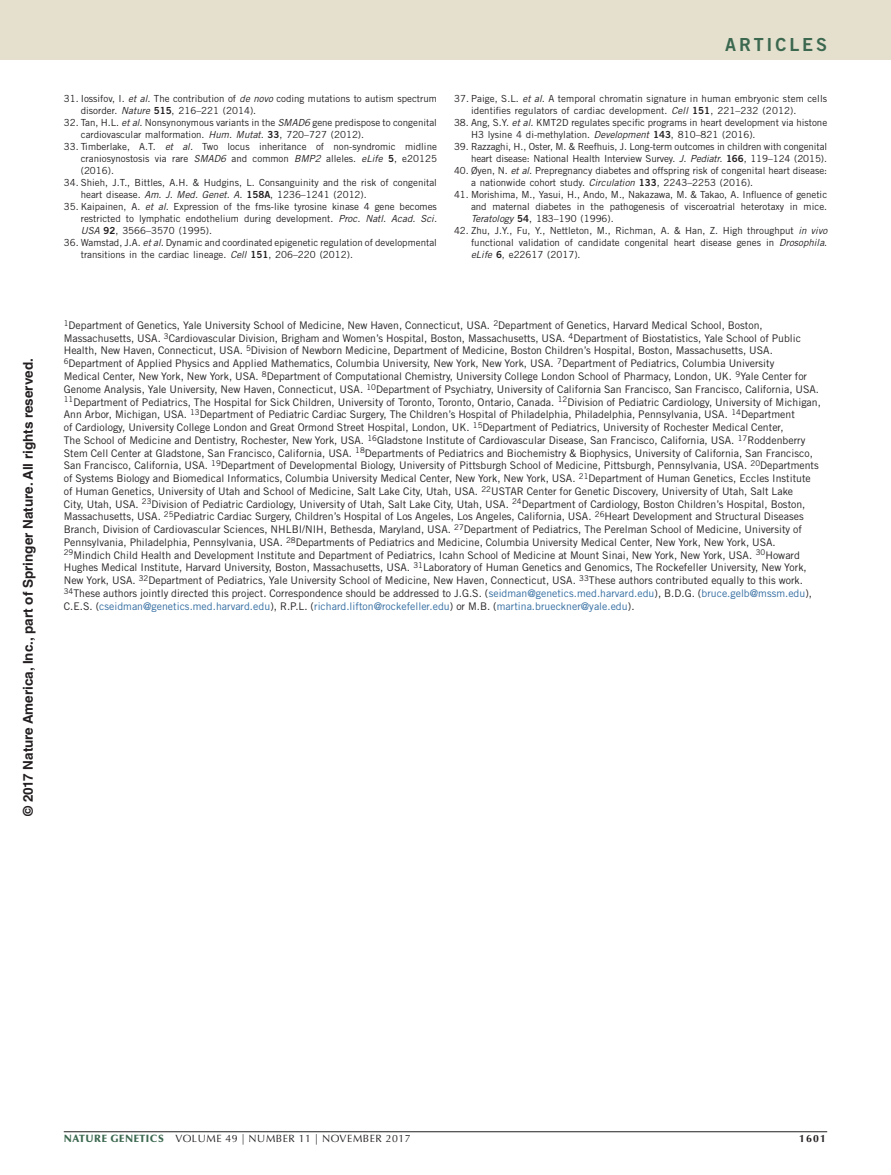
<style>
.page{position:relative;width:891px;height:1175px;background:#fff}
.page>*{position:absolute;margin:0;border:0;box-sizing:border-box;transform-origin:0 0}
.t1{font:18px "Trade Gothic LT Std Bd 2";letter-spacing:.16em;color:#3b684f}
.t2{font:700 13.5px "Helvetica LT Std";color:#231f20}
.pAffiliation{font:10.5px/12.8px "Trade Gothic LT Std";color:#231f20}
.t3{font:10.5px "Optima LT Std";letter-spacing:.05em;color:#231f20}
.t4{font:700 10.5px "Optima LT Std";color:#231f20}
.pReference2{font:9.75px/12px "Trade Gothic LT Std";color:#231f20}
.s1{font-style:italic}
.s2{font-family:"Trade Gothic LT Std Bd 2"}
.s3{color:#2f6a9f}
.s4{font-weight:900;color:#3b684f}
</style>
<div class="page">
<div style="left:0;top:0;width:891px;height:60px;background:#e5e0ce"></div>
<hr style="left:64px;top:1131px;width:763px;height:1px;background:#231f20">
<p class="t2" style="left:20px;top:816px;width:459px;rotate:-90deg">© 2017 Nature America, Inc., part of Springer Nature. All rights reserved.</p>
<p class="pReference2" style="left:81px;top:92px;width:358px;text-indent:-17px">31. Iossifov, I. <span class="s1">et al.</span> The contribution of <span class="s1">de novo</span> coding mutations to autism spectrum disorder. <span class="s1">Nature</span> <span class="s2">515</span>, 216–221 (2014).</p>
<p class="pReference2" style="left:81px;top:116px;width:358px;text-indent:-17px">32. Tan, H.L. <span class="s1">et al.</span> Nonsynonymous variants in the <span class="s1">SMAD6</span> gene predispose to congenital cardiovascular malformation. <span class="s1">Hum. Mutat.</span> <span class="s2">33</span>, 720–727 (2012).</p>
<p class="pReference2" style="left:81px;top:140px;width:358px;text-align:justify;text-indent:-17px">33. Timberlake, A.T. <span class="s1">et al.</span> Two locus inheritance of non-syndromic midline craniosynostosis via rare <span class="s1">SMAD6</span> and common <span class="s1">BMP2</span> alleles. <span class="s1">eLife</span> <span class="s2">5</span>, e20125 (2016).</p>
<p class="pReference2" style="left:81px;top:176px;width:358px;text-indent:-17px">34. Shieh, J.T., Bittles, A.H. &amp; Hudgins, L. Consanguinity and the risk of congenital heart disease. <span class="s1">Am. J. Med. Genet. A.</span> <span class="s2">158A</span>, 1236–1241 (2012).</p>
<p class="pReference2" style="left:81px;top:200px;width:358px;text-align:justify;text-indent:-17px">35. Kaipainen, A. <span class="s1">et al.</span> Expression of the fms-like tyrosine kinase 4 gene becomes restricted to lymphatic endothelium during development. <span class="s1">Proc. Natl. Acad. Sci.<br>USA</span> <span class="s2">92</span>, 3566–3570 (1995).</p>
<p class="pReference2" style="left:81px;top:236px;width:358px;text-indent:-17px">36. Wamstad, J.A. <span class="s1">et al.</span> Dynamic and coordinated epigenetic regulation of developmental transitions in the cardiac lineage. <span class="s1">Cell</span> <span class="s2">151</span>, 206–220 (2012).</p>
<h1 class="t1" style="left:725px;top:33px;width:103px">ARTICLES</h1>
<p class="pReference2" style="left:471px;top:92px;width:358px;text-indent:-17px">37. Paige, S.L. <span class="s1">et al.</span> A temporal chromatin signature in human embryonic stem cells identifies regulators of cardiac development. <span class="s1">Cell</span> <span class="s2">151</span>, 221–232 (2012).</p>
<p class="pReference2" style="left:471px;top:116px;width:358px;text-indent:-17px">38. Ang, S.Y. <span class="s1">et al.</span> KMT2D regulates specific programs in heart development via histone<br>H3 lysine 4 di-methylation. <span class="s1">Development</span> <span class="s2">143</span>, 810–821 (2016).</p>
<p class="pReference2" style="left:454px;top:140px;width:375px;text-align:right">39. Razzaghi, H., Oster, M. &amp; Reefhuis, J. Long-term outcomes in children with congenital heart disease: National Health Interview Survey. <span class="s1">J. Pediatr.</span> <span class="s2">166</span>, 119–124 (2015).</p>
<p class="pReference2" style="left:471px;top:164px;width:358px;text-indent:-17px">40. Øyen, N. <span class="s1">et al.</span> Prepregnancy diabetes and offspring risk of congenital heart disease: a nationwide cohort study. <span class="s1">Circulation</span> <span class="s2">133</span>, 2243–2253 (2016).</p>
<p class="pReference2" style="left:471px;top:188px;width:358px;text-align:justify;text-indent:-17px">41. Morishima, M., Yasui, H., Ando, M., Nakazawa, M. &amp; Takao, A. Influence of genetic and maternal diabetes in the pathogenesis of visceroatrial heterotaxy in mice.<br><span class="s1">Teratology</span> <span class="s2">54</span>, 183–190 (1996).</p>
<p class="pReference2" style="left:471px;top:224px;width:358px;text-align:justify;text-indent:-17px">42. Zhu, J.Y., Fu, Y., Nettleton, M., Richman, A. &amp; Han, Z. High throughput <span class="s1">in vivo </span>functional validation of candidate congenital heart disease genes in <span class="s1">Drosophila</span>. <span class="s1">eLife</span> <span class="s2">6</span>, e22617 (2017).</p>
<p class="pAffiliation" style="left:64px;top:319px;width:759px"><sup>1</sup>Department of Genetics, Yale University School of Medicine, New Haven, Connecticut, USA. <sup>2</sup>Department of Genetics, Harvard Medical School, Boston, Massachusetts, USA. <sup>3</sup>Cardiovascular Division, Brigham and Women’s Hospital, Boston, Massachusetts, USA. <sup>4</sup>Department of Biostatistics, Yale School of Public Health, New Haven, Connecticut, USA. <sup>5</sup>Division of Newborn Medicine, Department of Medicine, Boston Children’s Hospital, Boston, Massachusetts, USA.<br><sup>6</sup>Department of Applied Physics and Applied Mathematics, Columbia University, New York, New York, USA. <sup>7</sup>Department of Pediatrics, Columbia University<br>Medical Center, New York, New York, USA. <sup>8</sup>Department of Computational Chemistry, University College London School of Pharmacy, London, UK. <sup>9</sup>Yale Center for Genome Analysis, Yale University, New Haven, Connecticut, USA. <sup>10</sup>Department of Psychiatry, University of California San Francisco, San Francisco, California, USA.<br><sup>11</sup>Department of Pediatrics, The Hospital for Sick Children, University of Toronto, Toronto, Ontario, Canada. <sup>12</sup>Division of Pediatric Cardiology, University of Michigan, Ann Arbor, Michigan, USA. <sup>13</sup>Department of Pediatric Cardiac Surgery, The Children’s Hospital of Philadelphia, Philadelphia, Pennsylvania, USA. <sup>14</sup>Department<br>of Cardiology, University College London and Great Ormond Street Hospital, London, UK. <sup>15</sup>Department of Pediatrics, University of Rochester Medical Center,<br>The School of Medicine and Dentistry, Rochester, New York, USA. <sup>16</sup>Gladstone Institute of Cardiovascular Disease, San Francisco, California, USA. <sup>17</sup>Roddenberry Stem Cell Center at Gladstone, San Francisco, California, USA. <sup>18</sup>Departments of Pediatrics and Biochemistry &amp; Biophysics, University of California, San Francisco, San Francisco, California, USA. <sup>19</sup>Department of Developmental Biology, University of Pittsburgh School of Medicine, Pittsburgh, Pennsylvania, USA. <sup>20</sup>Departments of Systems Biology and Biomedical Informatics, Columbia University Medical Center, New York, New York, USA. <sup>21</sup>Department of Human Genetics, Eccles Institute of Human Genetics, University of Utah and School of Medicine, Salt Lake City, Utah, USA. <sup>22</sup>USTAR Center for Genetic Discovery, University of Utah, Salt Lake<br>City, Utah, USA. <sup>23</sup>Division of Pediatric Cardiology, University of Utah, Salt Lake City, Utah, USA. <sup>24</sup>Department of Cardiology, Boston Children’s Hospital, Boston, Massachusetts, USA. <sup>25</sup>Pediatric Cardiac Surgery, Children’s Hospital of Los Angeles, Los Angeles, California, USA. <sup>26</sup>Heart Development and Structural Diseases Branch, Division of Cardiovascular Sciences, NHLBI/NIH, Bethesda, Maryland, USA. <sup>27</sup>Department of Pediatrics, The Perelman School of Medicine, University of Pennsylvania, Philadelphia, Pennsylvania, USA. <sup>28</sup>Departments of Pediatrics and Medicine, Columbia University Medical Center, New York, New York, USA.<br><sup>29</sup>Mindich Child Health and Development Institute and Department of Pediatrics, Icahn School of Medicine at Mount Sinai, New York, New York, USA. <sup>30</sup>Howard Hughes Medical Institute, Harvard University, Boston, Massachusetts, USA. <sup>31</sup>Laboratory of Human Genetics and Genomics, The Rockefeller University, New York, New York, USA. <sup>32</sup>Department of Pediatrics, Yale University School of Medicine, New Haven, Connecticut, USA. <sup>33</sup>These authors contributed equally to this work.<br><sup>34</sup>These authors jointly directed this project. Correspondence should be addressed to J.G.S. (<span class="s3">seidman@genetics.med.harvard.edu</span>), B.D.G. (<span class="s3">bruce.gelb@mssm.edu</span>), C.E.S. (<span class="s3">cseidman@genetics.med.harvard.edu</span>), R.P.L. (<span class="s3">richard.lifton@rockefeller.edu</span>) or M.B. (<span class="s3">martina.brueckner@yale.edu</span>).</p>
<p class="t3" style="left:64px;top:1132px;width:349px"><span class="s4">NATURE GENETICS</span> VOLUME 49 | NUMBER 11 | NOVEMBER 2017</p>
<p class="t4" style="left:799px;top:1132px;width:28px">1601</p>
</div>
